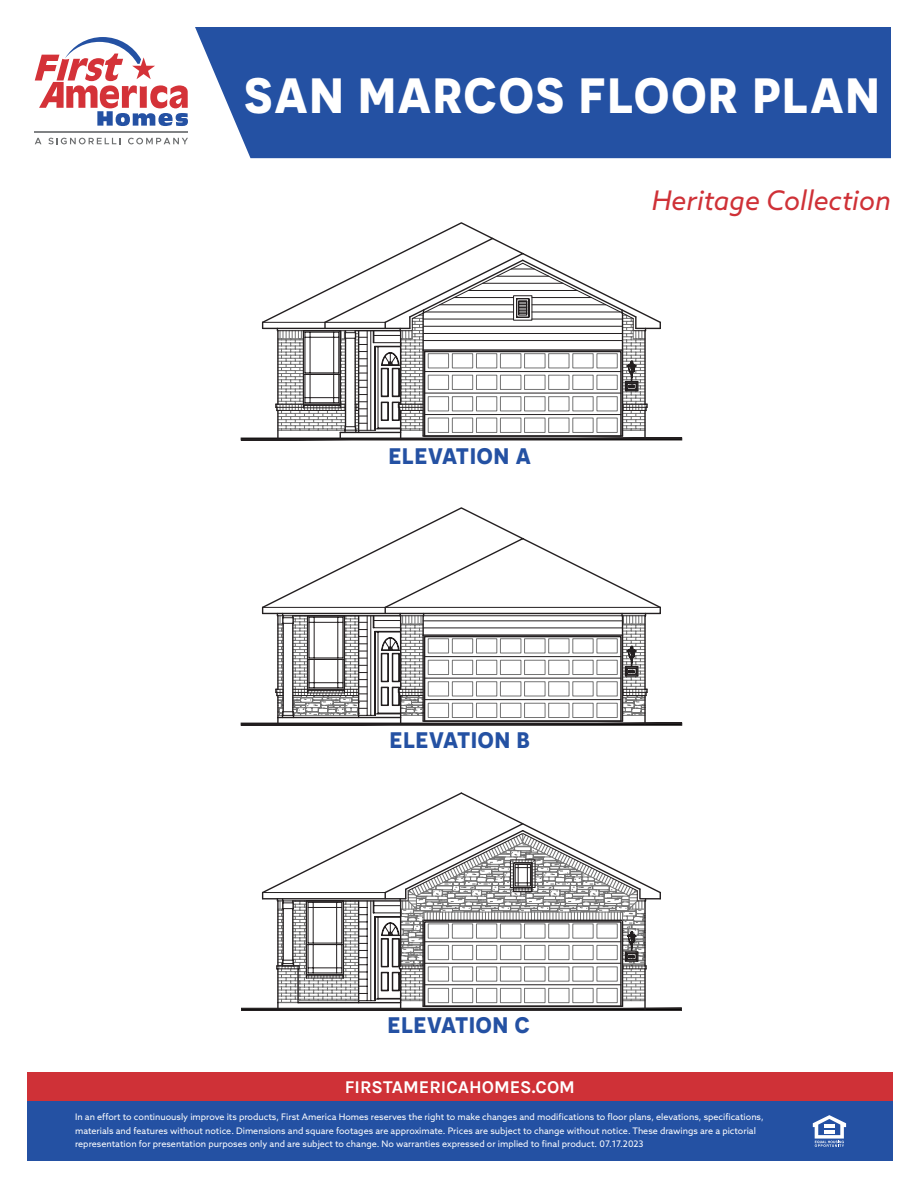
<style>
.page{position:relative;width:918px;height:1188px;background:#fff}
.page>*{position:absolute;margin:0;border:0;box-sizing:border-box;transform-origin:0 0}
.t1{font:700 49.5px "Novecentosans";letter-spacing:.04em;color:#fff}
.t2{font:italic 27px "Azo Sans";color:#cf3137}
.t3{font:700 22.5px "Novecentosans";letter-spacing:.04em;color:#2451a3}
.t4{font:18px "Karla";color:#fff}
.t5{font:9px/13.5px "Azo Sans";color:#fff}
</style>
<div class="page">
<div style="left:195px;top:27px;width:696px;height:131px;background:#2451a3"></div>
<hr style="left:35px;top:132px;width:153px;height:1px;background:#808284">
<svg style="left:35px;top:138px;width:6px;height:6px"></svg>
<svg style="left:48px;top:138px;width:72px;height:6px"></svg>
<svg style="left:128px;top:138px;width:60px;height:6px"></svg>
<svg style="left:35px;top:37px;width:153px;height:89px"></svg>
<div style="left:27px;top:1073px;width:866px;height:28px;background:#cf3137"></div>
<div style="left:27px;top:1101px;width:866px;height:60px;background:#2451a3"></div>
<svg style="left:813px;top:1115px;width:33px;height:32px"></svg>
<hr style="left:824px;top:1130px;width:10px;height:4px;background:#fff">
<svg style="left:240px;top:222px;width:443px;height:219px"></svg>
<svg style="left:264px;top:507px;width:395px;height:99px"></svg>
<svg style="left:240px;top:606px;width:443px;height:120px"></svg>
<svg style="left:241px;top:792px;width:441px;height:218px"></svg>
<p class="t1" style="left:244px;top:65px;width:637px">SAN MARCOS FLOOR PLAN</p>
<p class="t3" style="left:389px;top:442px;width:144px">ELEVATION A</p>
<p class="t3" style="left:390px;top:726px;width:141px">ELEVATION B</p>
<h2 class="t2" style="left:652px;top:183px;width:241px">Heritage Collection</h2>
<p class="t3" style="left:388px;top:1011px;width:144px">ELEVATION C</p>
<h3 class="t4" style="left:345px;top:1075px;width:232px">FIRSTAMERICAHOMES.COM</h3>
<p class="t5" style="left:75px;top:1110px;width:690px">In an effort to continuously improve its products, First America Homes reserves the right to make changes and modifications to floor plans, elevations, specifications, materials and features without notice. Dimensions and square footages are approximate. Prices are subject to change without notice. These drawings are a pictorial representation for presentation purposes only and are subject to change. No warranties expressed or implied to final product. 07.17.2023</p>
</div>
